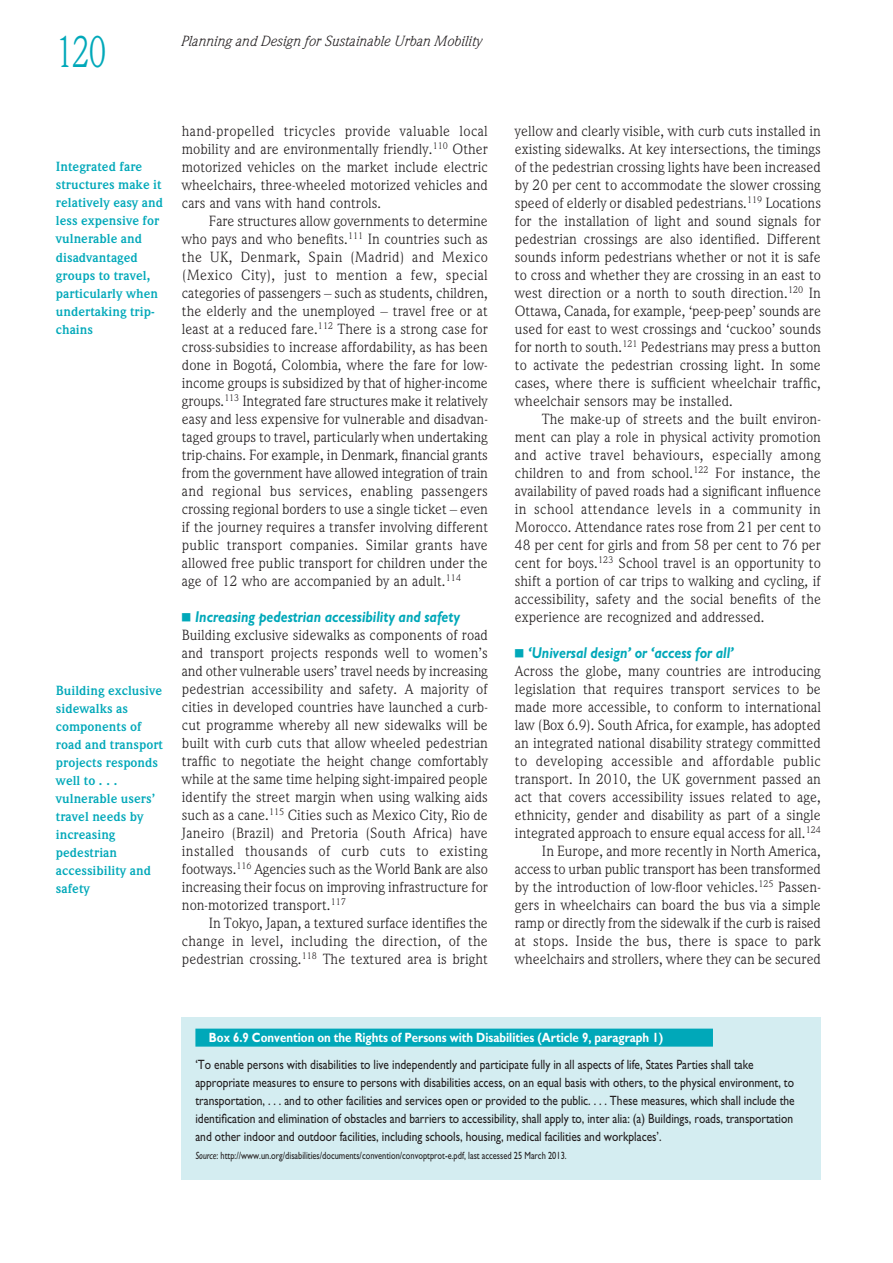
<style>
.page{position:relative;width:893px;height:1263px;background:#fff}
.page>*{position:absolute;margin:0;border:0;box-sizing:border-box;transform-origin:0 0}
.t1{font:45px "Weidemann IT Cby BT";color:#00a8b9;scale:.77 1}
.t2{font:italic 700 15.75px "Gill Sans";color:#00a8b9;scale:.86 1}
.t3{font:15px/18px "Weidemann IT Cby BT";color:#231f20;text-align:justify}
.t4{font:italic 15px "Weidemann IT Cby BT";color:#231f20}
.t5{font:13.5px/18px "Gill Sans";color:#231f20;scale:.85 1}
.t6{font:700 13.5px/18px "Weidemann IT Cby BT";color:#00a8b9}
.t7{font:700 13.5px "Gill Sans";color:#fff;scale:.85 1}
.t8{font:10.5px "Gill Sans";color:#231f20;scale:.8 1}
.s1{font-style:italic}
</style>
<div class="page">
<div style="left:182px;top:1018px;width:639px;height:162px;background:#d4edf1"></div>
<div style="left:195px;top:1028px;width:518px;height:18px;background:#00a8b9"></div>
<h1 class="t1" style="left:56px;top:36px;width:67px">120</h1>
<p class="t4" style="left:182px;top:36px;width:302px">Planning and Design for Sustainable Urban Mobility</p>
<p class="t6" style="left:56px;top:159px;width:109px">Integrated fare structures make it relatively easy and less expensive for vulnerable and<br>dis advan taged groups to travel, particularly when undertaking trip&shy;chains</p>
<p class="t6" style="left:56px;top:683px;width:109px">Building exclusive sidewalks as components of road and transport projects responds well to . . . vulnerable users’ travel needs by increasing pedestrian accessibility and safety</p>
<p class="t3" style="left:182px;top:124px;width:308px">hand-propelled tricycles provide valuable local mobility and are environ mentally friendly.<sup>110</sup> Other motorized vehicles on the market include electric wheelchairs, three-wheeled motorized vehicles and cars and vans with hand controls.</p>
<p class="t3" style="left:182px;top:214px;width:308px;text-indent:27px">Fare structures allow govern ments to determine who pays and who benefits.<sup>111</sup> In countries such as the UK, Denmark, Spain (Madrid) and Mexico (Mexico City), just to mention a few, special categories of passen gers – such as students, children, the elderly and the unemployed – travel free or at least at a reduced fare.<sup>112</sup> There is a strong case for cross-subsidies to increase affordability, as has been done in Bogotá, Colombia, where the fare for low&shy;income groups is subsidized by that of higher-income groups.<sup>113</sup> Integrated fare structures make it relatively easy and less expensive for vulnerable and dis advan - taged groups to travel, particularly when undertaking trip-chains. For example, in Denmark, finan cial grants from the govern ment have allowed integration of train and regional bus services, enabling passen gers crossing regional borders to use a single ticket – even if the journey requires a transfer involving different public trans port companies. Similar grants have allowed free public trans port for children under the age of 12 who are accompanied by an adult.<sup>114</sup></p>
<p class="t2" style="left:182px;top:612px;width:325px">■ Increasing pedestrian accessibility and safety</p>
<p class="t3" style="left:182px;top:628px;width:308px">Building exclusive sidewalks as components of road and trans port projects responds well to women’s and other vulnerable users’ travel needs by increasing pedestrian accessibility and safety. A majority of cities in developed countries have launched a curb&shy;cut programme whereby all new sidewalks will be built with curb cuts that allow wheeled pedestrian traffic to negotiate the height change comfortably while at the same time helping sight-impaired people identify the street margin when using walking aids such as a cane.<sup>115</sup> Cities such as Mexico City, Rio de Janeiro (Brazil) and Pretoria (South Africa) have installed thousands of curb cuts to existing footways.<sup>116</sup> Agencies such as the World Bank are also increasing their focus on improving infra struc ture for non-motorized transport.<sup>117</sup></p>
<p class="t3" style="left:182px;top:916px;width:308px;text-indent:27px">In Tokyo, Japan, a textured surface identifies the change in level, including the direction, of the pedestrian crossing.<sup>118</sup> The textured area is bright</p>
<p class="t3" style="left:515px;top:124px;width:308px">yellow and clearly visible, with curb cuts installed in existing sidewalks. At key intersections, the timings of the pedestrian crossing lights have been increased by 20 per cent to accommodate the slower crossing speed of elderly or disabled pedestrians.<sup>119</sup> Locations for the installation of light and sound signals for pedestrian crossings are also identified. Different sounds inform pedestrians whether or not it is safe to cross and whether they are crossing in an east to west direction or a north to south direction.<sup>120</sup> In Ottawa, Canada, for example, ‘peep-peep’ sounds are used for east to west crossings and ‘cuckoo’ sounds for north to south.<sup>121</sup> Pedestrians may press a button to activate the pedestrian crossing light. In some cases, where there is sufficient wheelchair traffic, wheelchair sensors may be installed.</p>
<p class="t3" style="left:515px;top:412px;width:308px;text-indent:27px">The make-up of streets and the built environ - ment can play a role in physical activity promotion and active travel behaviours, especially among children to and from school.<sup>122</sup> For instance, the availability of paved roads had a significant influence in school attendance levels in a community in Morocco. Attendance rates rose from 21 per cent to 48 per cent for girls and from 58 per cent to 76 per cent for boys.<sup>123</sup> School travel is an opportunity to shift a portion of car trips to walking and cycling, if accessibility, safety and the social benefits of the experi ence are recognized and addressed.</p>
<p class="t2" style="left:515px;top:648px;width:256px">■ ‘Universal design’ or ‘access for all’</p>
<p class="t3" style="left:515px;top:664px;width:308px;text-align:right">Across the globe, many countries are introducing legislation that requires trans port services to be made more accessible, to conform to international law (Box 6.9). South Africa, for example, has adopted an integrated national disability strategy committed to devel op ing accessible and affordable public transport. In 2010, the UK govern ment passed an act that covers accessibility issues related to age, ethnicity, gender and disability as part of a single integrated approach to ensure equal access for all.<sup>124<br></sup>In Europe, and more recently in North America, access to urban public trans port has been transformed by the introduction of low-floor vehicles.<sup>125</sup> Passen - gers in wheelchairs can board the bus via a simple ramp or directly from the sidewalk if the curb is raised at stops. Inside the bus, there is space to park wheelchairs and strollers, where they can be secured</p>
<p class="t7" style="left:209px;top:1033px;width:536px">Box 6.9 Convention on the Rights of Persons with Disabilities (Article 9, paragraph 1)</p>
<p class="t5" style="left:195px;top:1057px;width:707px">‘To enable persons with disabilities to live independently and participate fully in all aspects of life, States Parties shall take appropriate measures to ensure to persons with disabilities access, on an equal basis with others, to the physical environ ment, to transportation, . . . and to other facilities and services open or provided to the public. . . . These measures, which shall include the identification and elimination of obstacles and barriers to accessibility, shall apply to, inter alia: (a) Buildings, roads, transportation and other indoor and outdoor facilities, including schools, housing, medical facilities and workplaces’.</p>
<p class="t8" style="left:195px;top:1152px;width:466px"><span class="s1">Source</span>: http://www.un.org/disabilities/documents/convention/convoptprot-e.pdf, last accessed 25 March 2013.</p>
</div>
